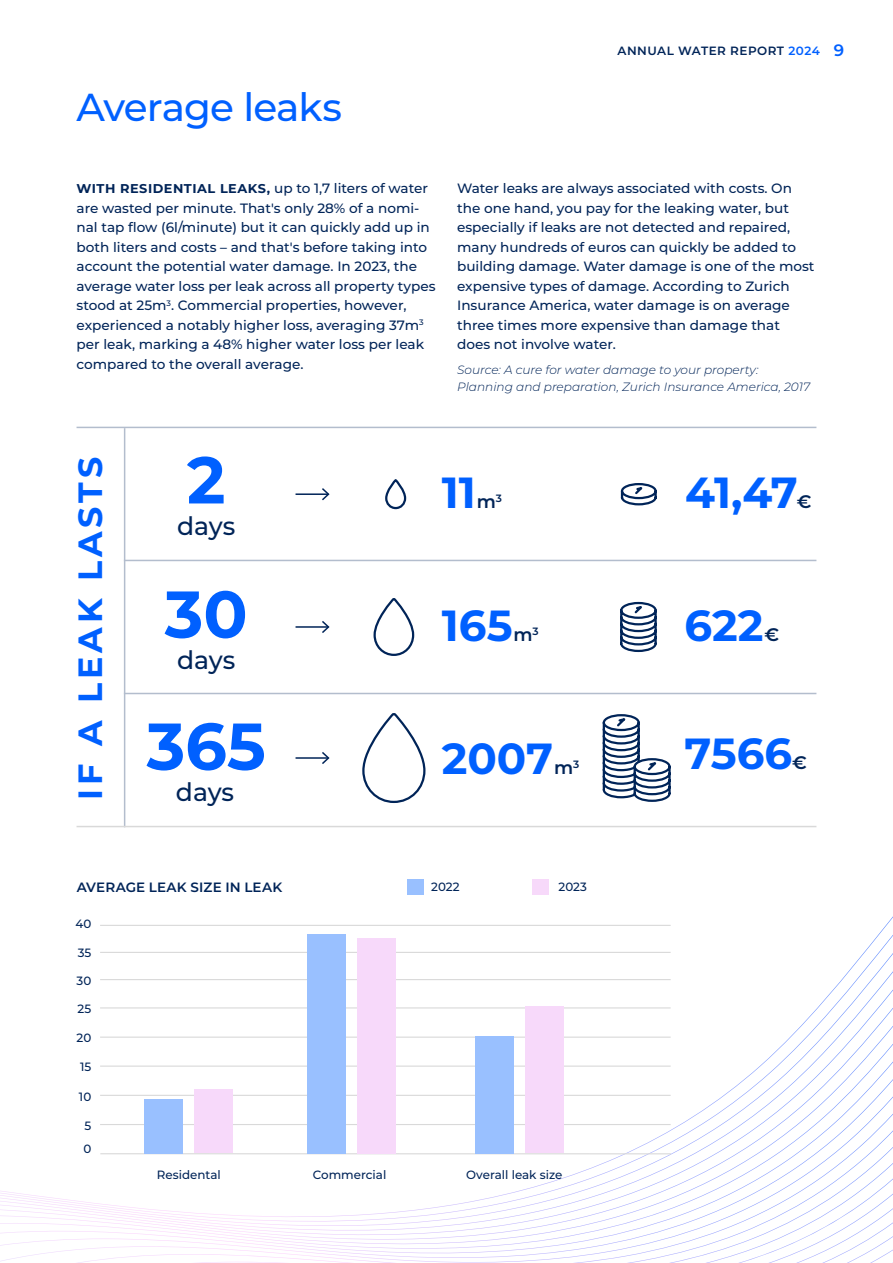
<style>
.page{position:relative;width:893px;height:1263px;background:#fff}
.page>*{position:absolute;margin:0;border:0;box-sizing:border-box;transform-origin:0 0}
.t1{font:700 66px "Montserrat";color:#0060ff}
.t2{font:700 43.5px "Montserrat";color:#0060ff}
.t3{font:500 39px "Montserrat";letter-spacing:-.025em;color:#0060ff}
.t4{font:700 33.6px "Montserrat";letter-spacing:.12em;color:#0060ff}
.t5{font:500 25.35px "Montserrat";letter-spacing:-.005em;color:#002458}
.t6{font:600 18.15px "Montserrat";color:#002458}
.t7{font:500 13.5px/19.5px "Montserrat";color:#002458}
.t8{font:600 13.5px "Montserrat";letter-spacing:.01em;color:#002458}
.t9{font:700 12.75px "Montserrat";letter-spacing:.04em;color:#002458}
.t10{font:italic 300 12px/16.5px "Montserrat";color:#002458}
.t11{font:500 12px/23.4px "Montserrat";color:#002458}
.t12{font:600 12px "Montserrat";letter-spacing:.04em;color:#002458}
.s1{font-weight:500;font-size:13.5px}
.s2{color:#0060ff}
.s3{font-size:16.5px;color:#0060ff}
</style>
<div class="page">
<svg style="left:100px;top:953px;width:793px;height:142px"></svg>
<svg style="left:395px;top:1043px;width:498px;height:53px"></svg>
<svg style="left:0;top:1096px;width:893px;height:167px"></svg>
<svg style="left:705px;top:1163px;width:188px;height:100px"></svg>
<hr style="left:100px;top:925px;width:571px;height:1px;background:#d9d9d9">
<hr style="left:100px;top:952px;width:571px;height:1px;background:#d9d9d9">
<hr style="left:100px;top:979px;width:571px;height:1px;background:#d9d9d9">
<hr style="left:77px;top:427px;width:739px;height:1px;background:#b3bdcd">
<hr style="left:124px;top:560px;width:692px;height:1px;background:#b3bdcd">
<hr style="left:124px;top:428px;width:1px;height:399px;background:#b3bdcd">
<hr style="left:124px;top:693px;width:692px;height:1px;background:#b3bdcd">
<hr style="left:77px;top:826px;width:739px;height:1px;background:#d9d9d9">
<hr style="left:296px;top:493px;width:32px;height:2px;background:#002458">
<svg style="left:320px;top:488px;width:10px;height:13px"></svg>
<hr style="left:296px;top:626px;width:32px;height:2px;background:#002458">
<svg style="left:320px;top:621px;width:10px;height:12px"></svg>
<hr style="left:296px;top:757px;width:32px;height:2px;background:#002458">
<svg style="left:320px;top:752px;width:10px;height:12px"></svg>
<svg style="left:602px;top:714px;width:69px;height:88px"></svg>
<svg style="left:620px;top:601px;width:37px;height:52px"></svg>
<svg style="left:620px;top:483px;width:37px;height:23px"></svg>
<svg style="left:385px;top:479px;width:22px;height:31px"></svg>
<svg style="left:373px;top:598px;width:42px;height:58px"></svg>
<svg style="left:362px;top:713px;width:64px;height:90px"></svg>
<hr style="left:100px;top:1007px;width:571px;height:1px;background:#d9d9d9">
<hr style="left:100px;top:1036px;width:571px;height:2px;background:#d9d9d9">
<hr style="left:100px;top:1065px;width:571px;height:2px;background:#d9d9d9">
<hr style="left:100px;top:1095px;width:571px;height:1px;background:#d9d9d9">
<hr style="left:100px;top:1124px;width:571px;height:1px;background:#d9d9d9">
<hr style="left:100px;top:1153px;width:571px;height:1px;background:#d9d9d9">
<div style="left:145px;top:1099px;width:38px;height:54px;background:#99c0ff"></div>
<div style="left:475px;top:1036px;width:38px;height:117px;background:#99c0ff"></div>
<div style="left:307px;top:934px;width:38px;height:219px;background:#99c0ff"></div>
<div style="left:195px;top:1089px;width:38px;height:64px;background:#f7d9fa"></div>
<div style="left:526px;top:1006px;width:38px;height:147px;background:#f7d9fa"></div>
<div style="left:357px;top:938px;width:38px;height:215px;background:#f7d9fa"></div>
<div style="left:408px;top:879px;width:16px;height:15px;background:#99c0ff"></div>
<div style="left:532px;top:879px;width:16px;height:15px;background:#f7d9fa"></div>
<h3 class="t3" style="left:77px;top:80px;width:267px">Average leaks</h3>
<p class="t9" style="left:77px;top:180px;width:353px">WITH RESIDENTIAL LEAKS, <span class="s1">up to 1,7 liters of water</span></p>
<p class="t7" style="left:77px;top:198px;width:360px">are wasted per minute. That's only 28% of a nomi&shy;nal tap flow (6l/minute) but it can quickly add up in both liters and costs – and that's before taking into account the potential water damage. In 2023, the average water loss per leak across all property types stood at 25m<sup>3</sup>. Commercial properties, however, experienced a notably higher loss, averaging 37m<sup>3 </sup>per leak, marking a 48% higher water loss per leak compared to the overall average.</p>
<p class="t12" style="left:618px;top:42px;width:228px">ANNUAL WATER REPORT <span class="s2">2024</span> <span class="s3">9</span></p>
<p class="t7" style="left:457px;top:178px;width:359px">Water leaks are always associated with costs. On the one hand, you pay for the leaking water, but especially if leaks are not detected and repaired, many hundreds of euros can quickly be added to building damage. Water damage is one of the most expensive types of damage. According to Zurich Insurance America, water damage is on average three times more expensive than damage that does not involve water.</p>
<p class="t10" style="left:457px;top:361px;width:355px">Source: A cure for water damage to your property:<br>Planning and preparation, Zurich Insurance America, 2017</p>
<h3 class="t4" style="left:66px;top:800px;width:344px;rotate:-90deg">IF A LEAK LASTS</h3>
<h1 class="t1" style="left:187px;top:432px;width:40px">2</h1>
<h3 class="t5" style="left:177px;top:508px;width:60px">days</h3>
<h1 class="t1" style="left:165px;top:567px;width:85px">30</h1>
<h3 class="t5" style="left:177px;top:642px;width:60px">days</h3>
<h1 class="t1" style="left:147px;top:699px;width:121px">365</h1>
<h3 class="t5" style="left:176px;top:774px;width:60px">days</h3>
<p class="t8" style="left:77px;top:878px;width:207px">AVERAGE LEAK SIZE IN LEAK</p>
<p class="t11" style="left:75px;top:912px;width:17px">40</p>
<p class="t11" style="left:78px;top:941px;width:15px">35</p>
<p class="t11" style="left:77px;top:969px;width:16px">30</p>
<p class="t11" style="left:78px;top:997px;width:15px">25</p>
<p class="t11" style="left:77px;top:1025px;width:16px">20</p>
<p class="t11" style="left:80px;top:1054px;width:13px">15</p>
<p class="t11" style="left:79px;top:1084px;width:14px">10</p>
<p class="t11" style="left:83px;top:1113px;width:9px">5<br>0</p>
<h2 class="t2" style="left:442px;top:461px;width:36px">11</h2>
<h3 class="t6" style="left:477px;top:488px;width:27px">m<sup>3</sup></h3>
<h2 class="t2" style="left:442px;top:594px;width:72px">165</h2>
<h3 class="t6" style="left:513px;top:621px;width:27px">m<sup>3</sup></h3>
<h2 class="t2" style="left:442px;top:727px;width:113px">2007</h2>
<h3 class="t6" style="left:554px;top:755px;width:27px">m<sup>3</sup></h3>
<p class="t11" style="left:431px;top:874px;width:30px">2022</p>
<p class="t11" style="left:559px;top:874px;width:30px">2023</p>
<p class="t11" style="left:157px;top:1162px;width:65px">Residental</p>
<p class="t11" style="left:313px;top:1162px;width:75px">Commercial</p>
<p class="t11" style="left:466px;top:1162px;width:98px">Overall leak size</p>
<h2 class="t2" style="left:685px;top:461px;width:114px">41,47</h2>
<h3 class="t6" style="left:797px;top:488px;width:16px">€</h3>
<h2 class="t2" style="left:685px;top:594px;width:81px">622</h2>
<h3 class="t6" style="left:764px;top:621px;width:16px">€</h3>
<h2 class="t2" style="left:685px;top:722px;width:109px">7566</h2>
<h3 class="t6" style="left:792px;top:750px;width:16px">€</h3>
</div>
